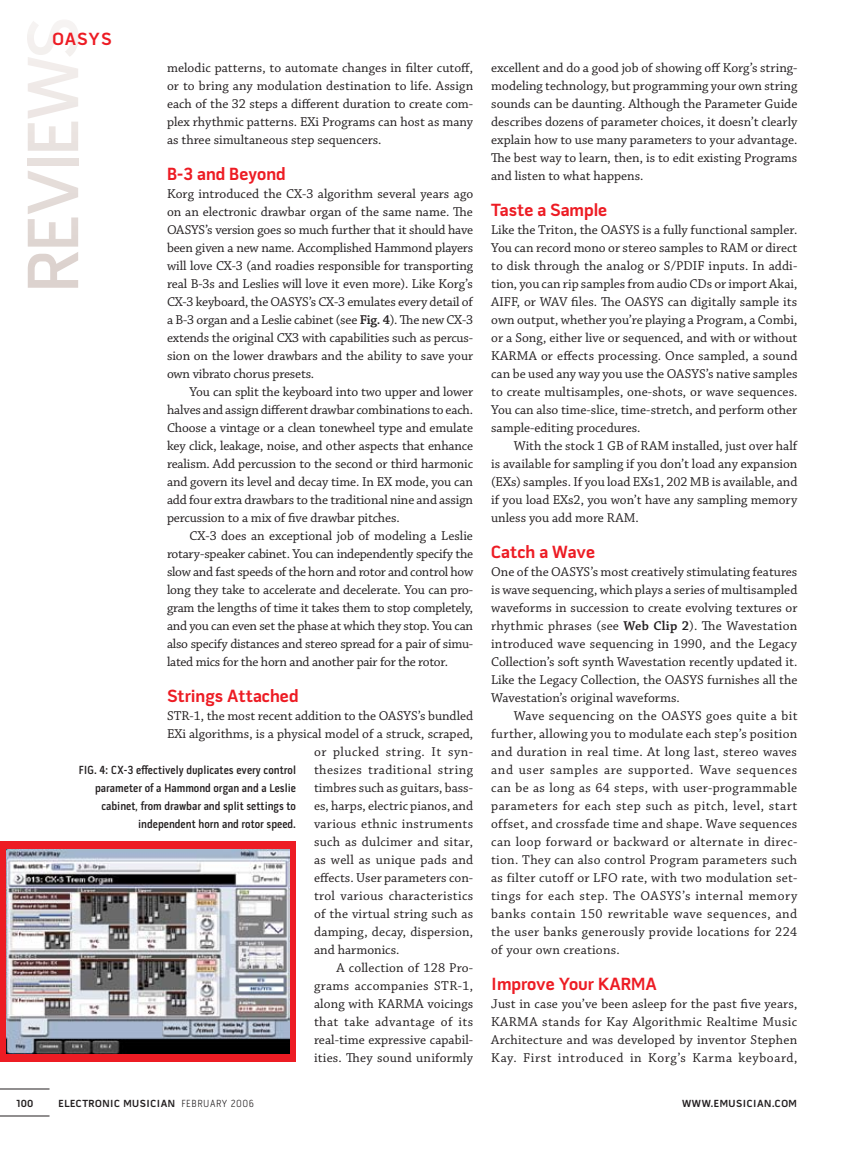
<style>
.page{position:relative;width:851px;height:1161px;background:#fff}
.page>*{position:absolute;margin:0;border:0;box-sizing:border-box;transform-origin:0 0}
.t1{font:700 18px "Pill Gothic 600 mg";color:#ed1c24}
.t2{font:13.5px/18px "Chaparral Pro";color:#231f20;text-align:justify}
.t3{font:13.5px "Chaparral Pro";letter-spacing:.02em;color:#231f20}
.t4{font:13.5px "Chaparral Pro";letter-spacing:.025em;color:#231f20}
.t5{font:13.5px "Chaparral Pro";letter-spacing:.035em;color:#231f20}
.t6{font:13.5px "Chaparral Pro";letter-spacing:.04em;color:#231f20}
.t7{font:13.5px "Chaparral Pro";letter-spacing:.03em;color:#231f20}
.t8{font:600 12px/18px "Pill Gothic Cn 300 mg";color:#231f20;text-align:right}
.t9{font:700 10.5px "Pill Gothic 600 mg";letter-spacing:.05em;color:#231f20}
.s1{font-weight:600}
.s2{font-family:"Pill Gothic Cn 300 mg";font-weight:300}
</style>
<div class="page">
<svg style="left:28px;top:171px;width:50px;height:117px"></svg>
<div style="left:28px;top:158px;width:50px;height:8px;background:#e7e0dd"></div>
<svg style="left:27px;top:20px;width:52px;height:131px"></svg>
<hr style="left:0;top:1089px;width:50px;height:1px;background:#231f20">
<hr style="left:0;top:1116px;width:50px;height:1px;background:#231f20">
<div style="left:0;top:842px;width:296px;height:220px;background:#ed1c24"></div>
<img style="left:7px;top:850px;width:282px;height:204px">
<h1 class="t1" style="left:52px;top:32px;width:37px">OASYS</h1>
<p class="t2" style="left:167px;top:59px;width:308px">melodic patterns, to automate changes in filter cutoff, or to bring any modulation destination to life. Assign each of the 32 steps a different duration to create com&shy;plex rhythmic patterns. EXi Programs can host as many as three simultaneous step sequencers.</p>
<h1 class="t1" style="left:167px;top:167px;width:120px">B-3 and Beyond</h1>
<p class="t2" style="left:167px;top:185px;width:308px">Korg introduced the CX-3 algorithm several years ago on an electronic drawbar organ of the same name. The OASYS’s version goes so much further that it should have been given a new name. Accomplished Hammond players will love CX-3 (and roadies responsible for transporting real B-3s and Leslies will love it even more). Like Korg’s CX-3 keyboard, the OASYS’s CX-3 emulates every detail of a B-3 organ and a Leslie cabinet (see <span class="s1">Fig. 4</span>). The new CX-3 extends the original CX3 with capabilities such as percus&shy;sion on the lower drawbars and the ability to save your own vibrato chorus presets.</p>
<p class="t2" style="left:167px;top:383px;width:308px;text-indent:22px">You can split the keyboard into two upper and lower halves and assign different drawbar combinations to each.<br>Choose a vintage or a clean tonewheel type and emulate key click, leakage, noise, and other aspects that enhance realism. Add percussion to the second or third harmonic and govern its level and decay time. In EX mode, you can add four extra drawbars to the traditional nine and assign percussion to a mix of five drawbar pitches.</p>
<p class="t2" style="left:167px;top:527px;width:308px;text-indent:23px">CX-3 does an exceptional job of modeling a Leslie rotary-speaker cabinet. You can independently specify the slow and fast speeds of the horn and rotor and control how long they take to accelerate and decelerate. You can pro&shy;gram the lengths of time it takes them to stop completely, and you can even set the phase at which they stop. You can also specify distances and stereo spread for a pair of simu&shy;lated mics for the horn and another pair for the rotor.</p>
<h1 class="t1" style="left:167px;top:689px;width:133px">Strings Attached</h1>
<p class="t2" style="left:167px;top:707px;width:308px">STR-1, the most recent addition to the OASYS’s bundled</p>
<p class="t2" style="left:167px;top:725px;width:307px">EXi algorithms, is a physical model of a struck, scraped,</p>
<p class="t6" style="left:314px;top:744px;width:160px">or plucked string. It syn-</p>
<p class="t5" style="left:314px;top:762px;width:160px">thesizes traditional string</p>
<p class="t2" style="left:314px;top:779px;width:161px">timbres such as guitars, bass-</p>
<p class="t2" style="left:314px;top:797px;width:161px">es, harps, electric pianos, and</p>
<p class="t3" style="left:314px;top:816px;width:161px">various ethnic instruments</p>
<p class="t3" style="left:314px;top:834px;width:161px">such as dulcimer and sitar,</p>
<p class="t3" style="left:314px;top:852px;width:161px">as well as unique pads and</p>
<p class="t2" style="left:314px;top:869px;width:161px">effects. User parameters con-</p>
<p class="t4" style="left:314px;top:888px;width:161px">trol various characteristics</p>
<p class="t2" style="left:314px;top:905px;width:161px">of the virtual string such as</p>
<p class="t2" style="left:314px;top:923px;width:160px">damping, decay, dispersion,</p>
<p class="t2" style="left:314px;top:941px;width:87px">and harmonics.</p>
<p class="t2" style="left:336px;top:959px;width:137px">A collection of 128 Pro-</p>
<p class="t4" style="left:314px;top:978px;width:161px">grams accompanies STR-1,</p>
<p class="t2" style="left:314px;top:995px;width:161px">along with KARMA voicings</p>
<p class="t7" style="left:314px;top:1014px;width:161px">that take advantage of its</p>
<p class="t2" style="left:314px;top:1031px;width:161px">real-time expressive capabil-</p>
<p class="t2" style="left:314px;top:1049px;width:161px">ities. They sound uniformly</p>
<p class="t8" style="left:79px;top:762px;width:219px">FIG. 4: CX-3 effectively duplicates every control parameter of a Hammond organ and a Leslie cabinet, from drawbar and split settings to independent horn and rotor speed.</p>
<p class="t2" style="left:491px;top:59px;width:308px">excellent and do a good job of showing off Korg’s string&shy;modeling technology, but programming your own string sounds can be daunting. Although the Parameter Guide describes dozens of parameter choices, it doesn’t clearly explain how to use many parameters to your advantage.<br>The best way to learn, then, is to edit existing Programs and listen to what happens.</p>
<h1 class="t1" style="left:491px;top:203px;width:118px">Taste a Sample</h1>
<p class="t2" style="left:491px;top:221px;width:308px">Like the Triton, the OASYS is a fully functional sampler.<br>You can record mono or stereo samples to RAM or direct to disk through the analog or S/PDIF inputs. In addi&shy;tion, you can rip samples from audio CDs or import Akai, AIFF, or WAV files. The OASYS can digitally sample its own output, whether you’re playing a Program, a Combi, or a Song, either live or sequenced, and with or without KARMA or effects processing. Once sampled, a sound can be used any way you use the OASYS’s native samples to create multisamples, one-shots, or wave sequences.<br>You can also time-slice, time-stretch, and perform other sample-editing procedures.</p>
<p class="t2" style="left:491px;top:437px;width:308px;text-indent:22px">With the stock 1 GB of RAM installed, just over half is available for sampling if you don’t load any expansion (EXs) samples. If you load EXs1, 202 MB is available, and if you load EXs2, you won’t have any sampling memory unless you add more RAM.</p>
<h1 class="t1" style="left:491px;top:545px;width:106px">Catch a Wave</h1>
<p class="t2" style="left:491px;top:563px;width:308px">One of the OASYS’s most creatively stimulating features is wave sequencing, which plays a series of multisampled waveforms in succession to create evolving textures or rhythmic phrases (see <span class="s1">Web Clip 2</span>). The Wavestation introduced wave sequencing in 1990, and the Legacy Collection’s soft synth Wavestation recently updated it.<br>Like the Legacy Collection, the OASYS furnishes all the Wavestation’s original waveforms.</p>
<p class="t2" style="left:491px;top:707px;width:308px;text-indent:22px">Wave sequencing on the OASYS goes quite a bit further, allowing you to modulate each step’s position and duration in real time. At long last, stereo waves and user samples are supported. Wave sequences can be as long as 64 steps, with user-programmable parameters for each step such as pitch, level, start offset, and crossfade time and shape. Wave sequences can loop forward or backward or alternate in direc&shy;tion. They can also control Program parameters such as filter cutoff or LFO rate, with two modulation set&shy;tings for each step. The OASYS’s internal memory banks contain 150 rewritable wave sequences, and the user banks generously provide locations for 224 of your own creations.</p>
<h1 class="t1" style="left:491px;top:977px;width:167px">Improve Your KARMA</h1>
<p class="t2" style="left:491px;top:995px;width:308px">Just in case you’ve been asleep for the past five years, KARMA stands for Kay Algorithmic Realtime Music Architecture and was developed by inventor Stephen Kay. First introduced in Korg’s Karma keyboard,</p>
<p class="t9" style="left:16px;top:1099px;width:19px">100</p>
<p class="t9" style="left:58px;top:1099px;width:197px">Electronic Musician <span class="s2">FEBRUARY 2006</span></p>
<p class="t9" style="left:682px;top:1099px;width:116px">www.emusi cian.com</p>
</div>
